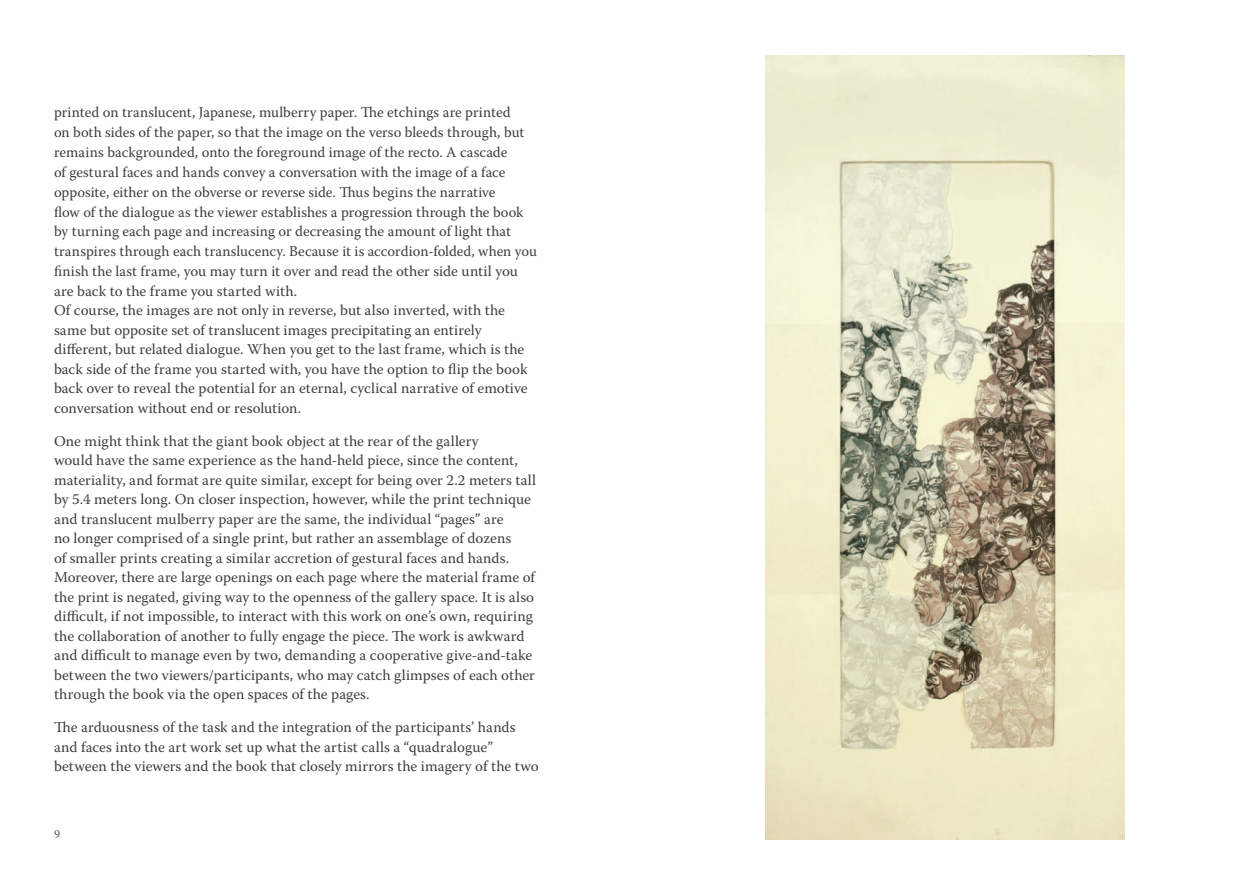
<style>
.page{position:relative;width:1259px;height:893px;background:#fff}
.page>*{position:absolute;margin:0;border:0;box-sizing:border-box;transform-origin:0 0}
.t1{font:15px/19.5px "Warnock Pro";letter-spacing:.005em;color:#3e3e3f}
.t2{font:14.85px/19.8px "Warnock Pro";letter-spacing:.005em;color:#3e3e3f}
.t3{font:12px "Warnock Pro";color:#57585a}
.s1{font-size:14.85px}
</style>
<div class="page">
<img style="left:765px;top:55px;width:359px;height:784px">
<p class="t2" style="left:54px;top:102px;width:484px">printed on translucent, Japanese, mulberry paper. The etchings are printed<br>on both sides of the paper, so that the image on the verso bleeds through, but remains backgrounded, onto the foreground image of the recto. A cascade<br>of gestural faces and hands convey a conversation with the image of a face opposite, either on the obverse or reverse side. Thus begins the narrative<br>flow of the dialogue as the viewer establishes a progression through the book by turning each page and increasing or decreasing the amount of light that transpires through each translucency. Because it is accordion-folded, when you</p>
<p class="t1" style="left:54px;top:261px;width:475px"><span class="s1">finish the last frame,</span> you may turn it over and read the other side until you are back to the frame you started with.<br>Of course, the images are not only in reverse, but also inverted, with the same but opposite set of translucent images precipitating an entirely different, but related dialogue. When you get to the last frame, which is the back side of the frame you started with, you have the option to flip the book back over to reveal the potential for an eternal, cyclical narrative of emotive conversation without end or resolution.</p>
<p class="t1" style="left:54px;top:431px;width:484px">One might think that the giant book object at the rear of the gallery<br>would have the same experience as the hand-held piece, since the content, materiality, and format are quite similar, except for being over 2.2 meters tall by 5.4 meters long. On closer inspection, however, while the print technique and translucent mulberry paper are the same, the individual “pages” are<br>no longer comprised of a single print, but rather an assemblage of dozens<br>of smaller prints creating a similar accretion of gestural faces and hands.<br>Moreover, there are large openings on each page where the material frame of the print is negated, giving way to the openness of the gallery space. It is also difficult, if not impossible, to interact with this work on one’s own, requiring the collaboration of another to fully engage the piece. The work is awkward and difficult to manage even by two, demanding a cooperative give-and-take between the two viewers/participants, who may catch glimpses of each other through the book via the open spaces of the pages.</p>
<p class="t1" style="left:54px;top:717px;width:486px">The arduousness of the task and the integration of the participants’ hands and faces into the art work set up what the artist calls a “quadralogue” between the viewers and the book that closely mirrors the imagery of the two</p>
<p class="t3" style="left:54px;top:827px;width:8px">9</p>
</div>
